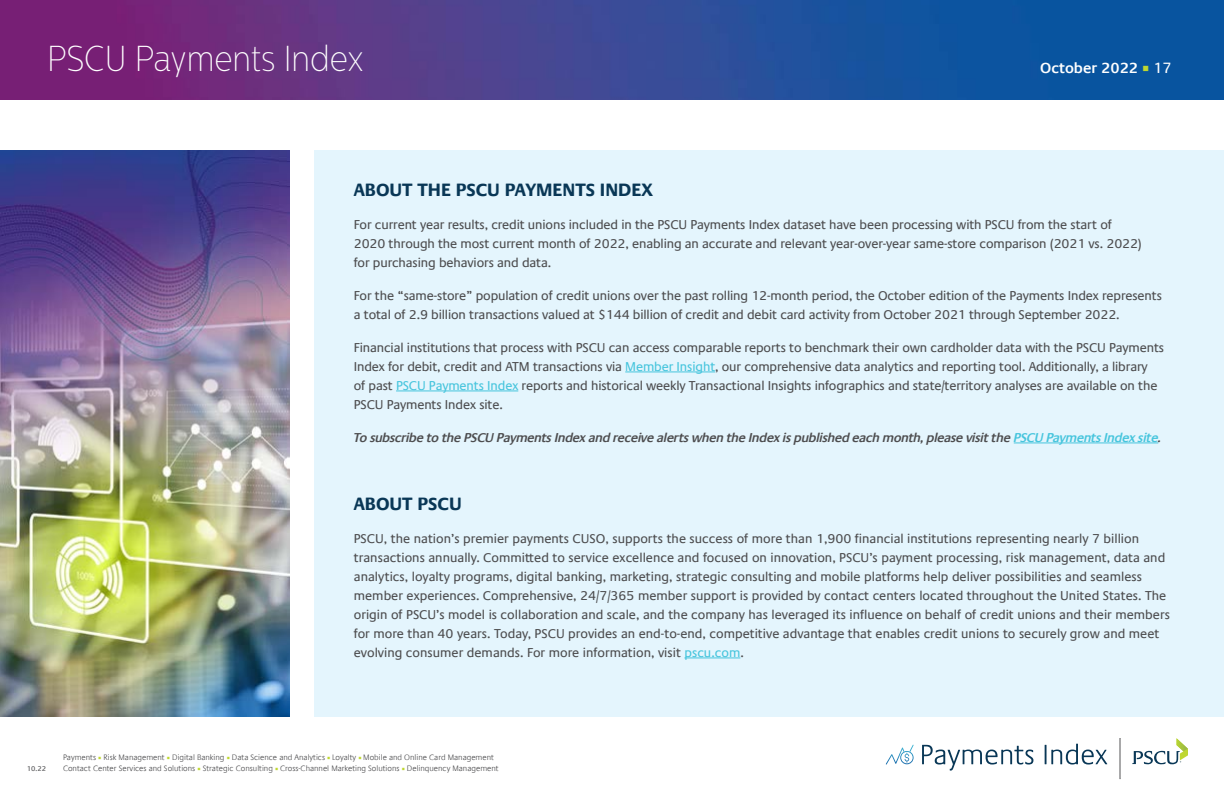
<style>
.page{position:relative;width:1224px;height:792px;background:#fff}
.page>*{position:absolute;margin:0;border:0;box-sizing:border-box;transform-origin:0 0}
.t1{font:100 36px "Centrale Sans Cnd";color:#fff}
.t2{font:700 18px "Praxis Com";color:#093756}
.t3{font:600 15px "Praxis Com";color:#fff}
.t4{font:13px/19px "Praxis Com";letter-spacing:-.01em;color:#4d4d4f}
.t5{font:italic 600 13px "Praxis Com";letter-spacing:-.03em;color:#4d4d4f}
.t6{font:300 8px "Praxis Com";color:#4d4d4f}
.t7{font:7px "Praxis Com";color:#4d4d4f}
.s1{font-family:"Minion Pro";font-weight:400;font-size:18px;color:#bfd730}
.s2{font-weight:400}
.s3{color:#47c5dd}
.s4{font-family:"Minion Pro";font-weight:400;color:#bfd730}
</style>
<div class="page">
<img style="left:0;top:0;width:1224px;height:100px">
<svg style="left:922px;top:745px;width:111px;height:26px"></svg>
<svg style="left:1045px;top:744px;width:62px;height:21px"></svg>
<svg style="left:1120px;top:738px;width:1px;height:41px"></svg>
<svg style="left:1132px;top:738px;width:56px;height:26px"></svg>
<svg style="left:886px;top:745px;width:28px;height:20px"></svg>
<div style="left:314px;top:150px;width:910px;height:567px;background:#e4f5fd"></div>
<hr style="left:625px;top:372px;width:90px;height:1px;background:#47c5dd">
<hr style="left:396px;top:391px;width:122px;height:1px;background:#47c5dd">
<hr style="left:1014px;top:443px;width:144px;height:1px;background:#47c5dd">
<hr style="left:684px;top:658px;width:56px;height:1px;background:#47c5dd">
<img style="left:0;top:150px;width:289px;height:567px">
<h1 class="t1" style="left:47px;top:38px;width:318px">PSCU Payments Index</h1>
<p class="t3" style="left:1040px;top:59px;width:133px">October 2022 <span class="s1">■</span> <span class="s2">17</span></p>
<h2 class="t2" style="left:354px;top:179px;width:301px">ABOUT THE PSCU PAYMENTS INDEX</h2>
<p class="t4" style="left:354px;top:215px;width:790px">For current year results, credit unions included in the PSCU Payments Index dataset have been processing with PSCU from the start of<br>2020 through the most current month of 2022, enabling an accurate and relevant year-over-year same-store comparison (2021 vs. 2022) for purchasing behaviors and data.</p>
<p class="t4" style="left:354px;top:286px;width:810px">For the “same-store” population of credit unions over the past rolling 12-month period, the October edition of the Payments Index represents a total of 2.9 billion transactions valued at $144 billion of credit and debit card activity from October 2021 through September 2022.</p>
<p class="t4" style="left:354px;top:338px;width:812px">Financial institutions that process with PSCU can access comparable reports to benchmark their own cardholder data with the PSCU Payments Index for debit, credit and ATM transactions via <span class="s3">Member Insight</span>, our comprehensive data analytics and reporting tool. Additionally, a library<br>of past <span class="s3">PSCU Payments Index</span> reports and historical weekly Transactional Insights infographics and state/territory analyses are available on the PSCU Payments Index site.</p>
<p class="t5" style="left:354px;top:430px;width:809px">To subscribe to the PSCU Payments Index and receive alerts when the Index is published each month, please visit the <span class="s3">PSCU Payments Index site</span>.</p>
<h2 class="t2" style="left:354px;top:493px;width:109px">ABOUT PSCU</h2>
<p class="t4" style="left:354px;top:529px;width:818px">PSCU, the nation’s premier payments CUSO, supports the success of more than 1,900 financial institutions representing nearly 7 billion transactions annually. Committed to service excellence and focused on innovation, PSCU’s payment processing, risk management, data and analytics, loyalty programs, digital banking, marketing, strategic consulting and mobile platforms help deliver possibilities and seamless member experiences. Comprehensive, 24/7/365 member support is provided by contact centers located throughout the United States. The origin of PSCU’s model is collaboration and scale, and the company has leveraged its influence on behalf of credit unions and their members for more than 40 years. Today, PSCU provides an end-to-end, competitive advantage that enables credit unions to securely grow and meet evolving consumer demands. For more information, visit <span class="s3">pscu.com</span>.</p>
<p class="t6" style="left:63px;top:753px;width:433px">Payments <span class="s4">■</span> Risk Management <span class="s4">■</span> Digital Banking <span class="s4">■</span> Data Science and Analytics <span class="s4">■</span> Loyalty <span class="s4">■</span> Mobile and Online Card Management</p>
<p class="t7" style="left:27px;top:765px;width:21px">10.22</p>
<p class="t6" style="left:63px;top:764px;width:437px">Contact Center Services and Solutions <span class="s4">■</span> Strategic Consulting <span class="s4">■</span> Cross-Channel Marketing Solutions <span class="s4">■</span> Delinquency Management</p>
</div>
